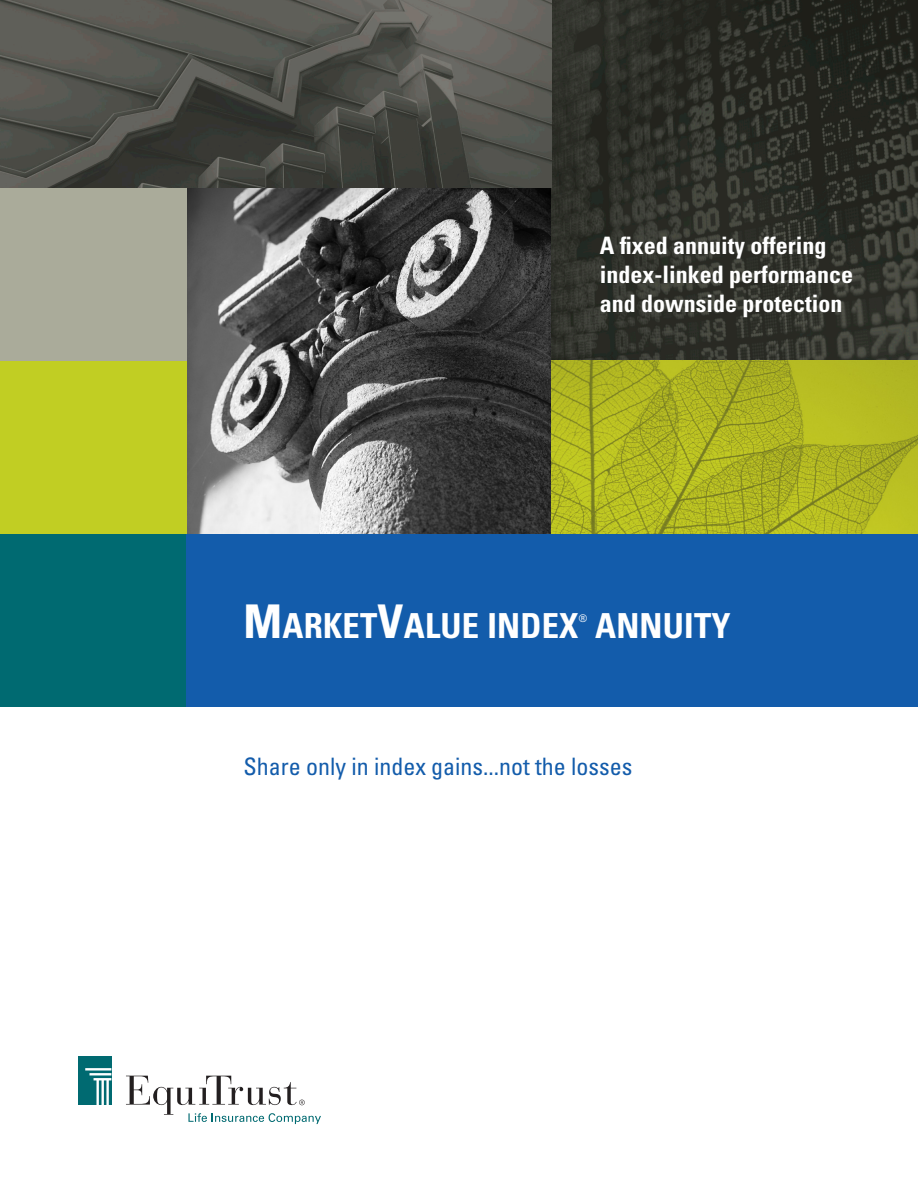
<style>
.page{position:relative;width:918px;height:1188px;background:#fff}
.page>*{position:absolute;margin:0;border:0;box-sizing:border-box;transform-origin:0 0}
.t1{font:700 condensed 34.5px "Univers";letter-spacing:.005em;color:#fff}
.t2{font:700 condensed 24px/28.8px "Univers";color:#fff}
.t3{font:condensed 24px "Univers";color:#135cab}
.t4{font:condensed 10.5px "Univers";color:#fff}
.s1{font-size:46.5px}
</style>
<div class="page">
<div style="left:78px;top:1057px;width:33px;height:48px;background:#006a71"></div>
<svg style="left:126px;top:1076px;width:195px;height:48px"></svg>
<svg style="left:85px;top:1068px;width:26px;height:37px"></svg>
<div style="left:0;top:534px;width:187px;height:173px;background:#006a71"></div>
<div style="left:187px;top:534px;width:731px;height:173px;background:#135cab"></div>
<img style="left:187px;top:188px;width:365px;height:346px">
<img style="left:552px;top:0;width:366px;height:534px">
<div style="left:0;top:361px;width:187px;height:173px;background:#c1ce23"></div>
<div style="left:0;top:188px;width:187px;height:173px;background:#aaab9a"></div>
<img style="left:0;top:0;width:552px;height:188px">
<p class="t2" style="left:600px;top:231px;width:255px">A fixed annuity offering index-linked performance and downside protection</p>
<p class="t1" style="left:243px;top:605px;width:337px"><span class="s1">M</span>ARKET<span class="s1">V</span>ALUE INDEX</p>
<p class="t4" style="left:579px;top:611px;width:10px">®</p>
<p class="t1" style="left:595px;top:605px;width:137px">ANNUITY</p>
<p class="t3" style="left:243px;top:751px;width:391px">Share only in index gains...not the losses</p>
</div>
